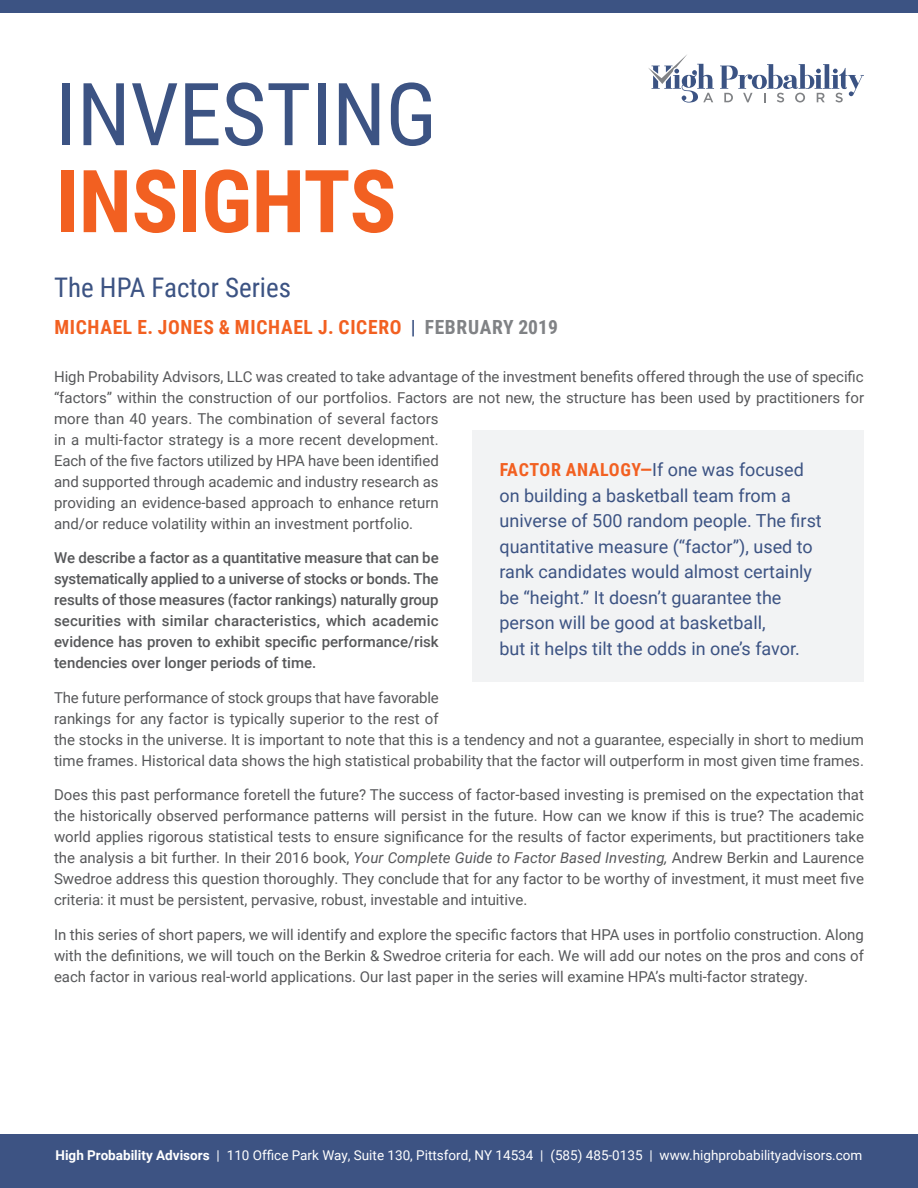
<style>
.page{position:relative;width:918px;height:1188px;background:#fff}
.page>*{position:absolute;margin:0;border:0;box-sizing:border-box;transform-origin:0 0}
.t1{font:87px/87px "Roboto Condensed";letter-spacing:-.005em;color:#3c5383}
.HPA_Regular_Headline{font:27px "Roboto Condensed";color:#3c5383}
.HPA_Sub_Head{font:700 19.5px "Roboto Condensed";letter-spacing:.035em;color:#f26021}
.HPA_Body_Text{font:18px/25.5px "Roboto";color:#3c5383}
.HPA_Body_Text-2{font:15px/21px "Roboto";color:#57585a}
.HPA_Body_Text-3{font:500 15px/21px "Roboto";color:#57585a;text-align:justify}
.t2{font:13.5px "Roboto";color:#fff}
.s1{font-weight:700;color:#f26021}
.s2{color:#3c5383}
.s3{color:#808285}
.s4{font-style:italic}
.s5{font-family:"Roboto Condensed";font-weight:700;color:#f26021}
.s6{font-weight:700}
</style>
<div class="page">
<div style="left:0;top:0;width:918px;height:14px;background:#3c5383"></div>
<div style="left:0;top:1134px;width:918px;height:54px;background:#3d5383"></div>
<svg style="left:720px;top:64px;width:144px;height:38px"></svg>
<svg style="left:648px;top:55px;width:66px;height:48px"></svg>
<div style="left:472px;top:430px;width:392px;height:252px;background:#f2f3f4"></div>
<p class="t1" style="left:56px;top:68px;width:383px">INVESTING<br><span class="s1">INSIGHTS</span></p>
<p class="HPA_Regular_Headline" style="left:54px;top:268px;width:239px">The HPA Factor Series</p>
<p class="HPA_Sub_Head" style="left:54px;top:313px;width:505px">MICHAEL E. JONES &amp; MICHAEL J. CICERO <span class="s2">|</span> <span class="s3">FEBRUARY 2019</span></p>
<p class="HPA_Body_Text-2" style="left:54px;top:365px;width:812px">High Probability Advisors, LLC was created to take advantage of the investment benefits offered through the use of specific “factors” within the construction of our portfolios. Factors are not new, the structure has been used by practitioners for more than 40 years. The combination of several factors<br>in a multi-factor strategy is a more recent development.<br>Each of the five factors utilized by HPA have been identified<br>and supported through academic and industry research as<br>providing an evidence-based approach to enhance return<br>and/or reduce volatility within an investment portfolio.</p>
<p class="HPA_Body_Text-3" style="left:54px;top:547px;width:386px">We describe a factor as a quantitative measure that can be systematically applied to a universe of stocks or bonds. The results of those measures (factor rankings) naturally group securities with similar characteristics, which academic evidence has proven to exhibit specific performance/risk tendencies over longer periods of time.</p>
<p class="HPA_Body_Text-2" style="left:54px;top:686px;width:811px">The future performance of stock groups that have favorable<br>rankings for any factor is typically superior to the rest of<br>the stocks in the universe. It is important to note that this is a tendency and not a guarantee, especially in short to medium time frames. Historical data shows the high statistical probability that the factor will outperform in most given time frames.</p>
<p class="HPA_Body_Text-2" style="left:54px;top:784px;width:812px;text-align:justify">Does this past performance foretell the future? The success of factor-based investing is premised on the expectation that the historically observed performance patterns will persist in the future. How can we know if this is true? The academic world applies rigorous statistical tests to ensure significance for the results of factor experiments, but practitioners take the analysis a bit further. In their 2016 book, <span class="s4">Your Complete Guide to Factor Based Investing,</span> Andrew Berkin and Laurence Swedroe address this question thoroughly. They conclude that for any factor to be worthy of investment, it must meet five criteria: it must be persistent, pervasive, robust, investable and intuitive.</p>
<p class="HPA_Body_Text-2" style="left:54px;top:923px;width:811px;text-align:justify">In this series of short papers, we will identify and explore the specific factors that HPA uses in portfolio construction. Along with the definitions, we will touch on the Berkin &amp; Swedroe criteria for each. We will add our notes on the pros and cons of each factor in various real-world applications. Our last paper in the series will examine HPA’s multi-factor strategy.</p>
<p class="HPA_Body_Text" style="left:500px;top:456px;width:324px"><span class="s5">FACTOR ANALOGY—</span>If one was focused on building a basketball team from a universe of 500 random people. The first quantitative measure (“factor”), used to rank candidates would almost certainly be “height.” It doesn’t guarantee the person will be good at basketball,<br>but it helps tilt the odds in one’s favor.</p>
<p class="t2" style="left:56px;top:1146px;width:808px"><span class="s6">High Probability Advisors</span> | 110 Office Park Way, Suite 130, Pittsford, NY 14534 | (585) 485-0135 | www.highprobabilityadvisors.com</p>
</div>
